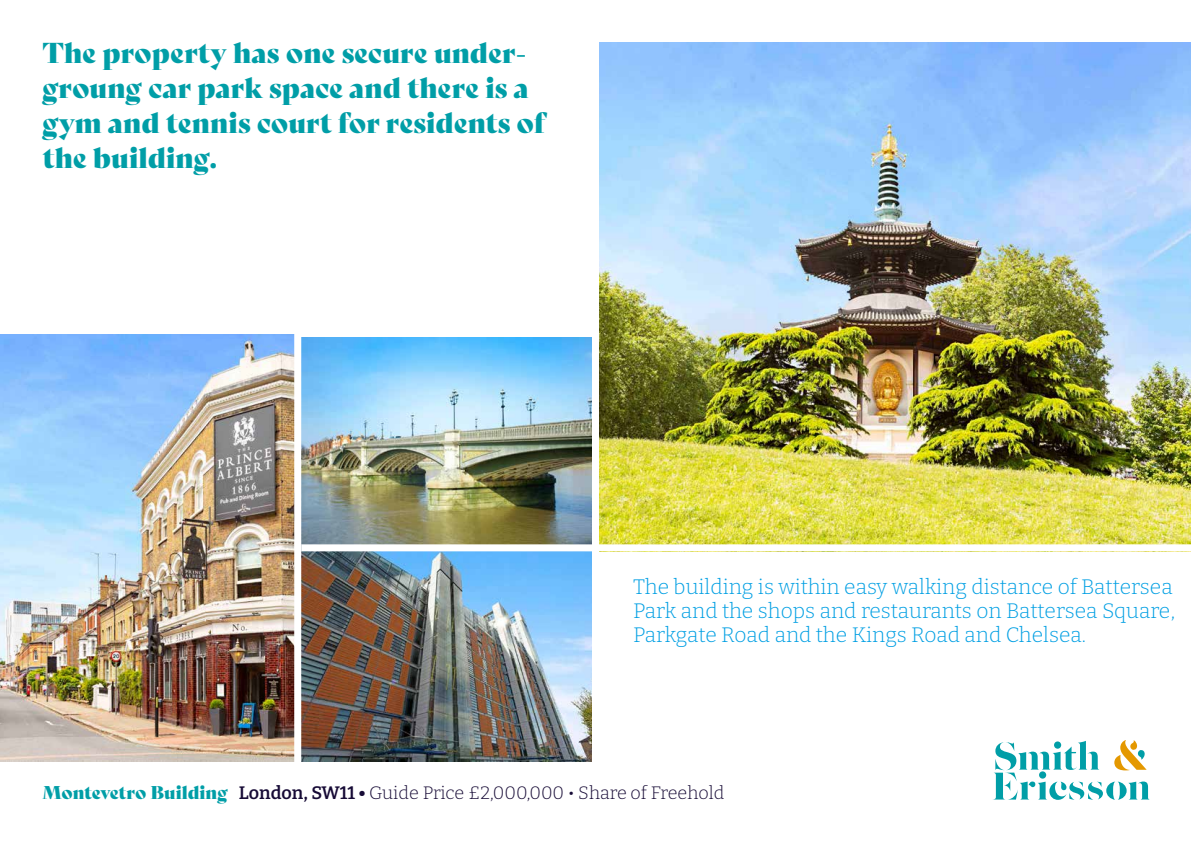
<style>
.page{position:relative;width:1191px;height:842px;background:#fff}
.page>*{position:absolute;margin:0;border:0;box-sizing:border-box;transform-origin:0 0}
.t1{font:28px/35px "Bely Display";color:#009ea7}
.t2{font:100 21px/24px "Bitter";color:#009fe3;text-align:justify}
.t3{font:100 18px "Bitter";color:#170b36}
.s1{font-family:"Bely Display";font-weight:400;color:#009ea7}
</style>
<div class="page">
<svg style="left:993px;top:740px;width:156px;height:60px"></svg>
<img style="left:599px;top:43px;width:592px;height:501px">
<img style="left:0;top:334px;width:294px;height:427px">
<img style="left:301px;top:551px;width:291px;height:210px">
<img style="left:301px;top:337px;width:291px;height:207px">
<h1 class="t1" style="left:43px;top:33px;width:504px">The property has one secure under&shy;groung car park space and there is a gym and tennis court for residents of the building.</h1>
<p class="t2" style="left:633px;top:574px;width:543px">The building is within easy walking distance of Battersea Park and the shops and restaurants on Battersea Square, Parkgate Road and the Kings Road and Chelsea.</p>
<p class="t3" style="left:43px;top:782px;width:683px"><span class="s1">Montevetro Building</span> London, SW11 • Guide Price £2,000,000 • Share of Freehold</p>
</div>
